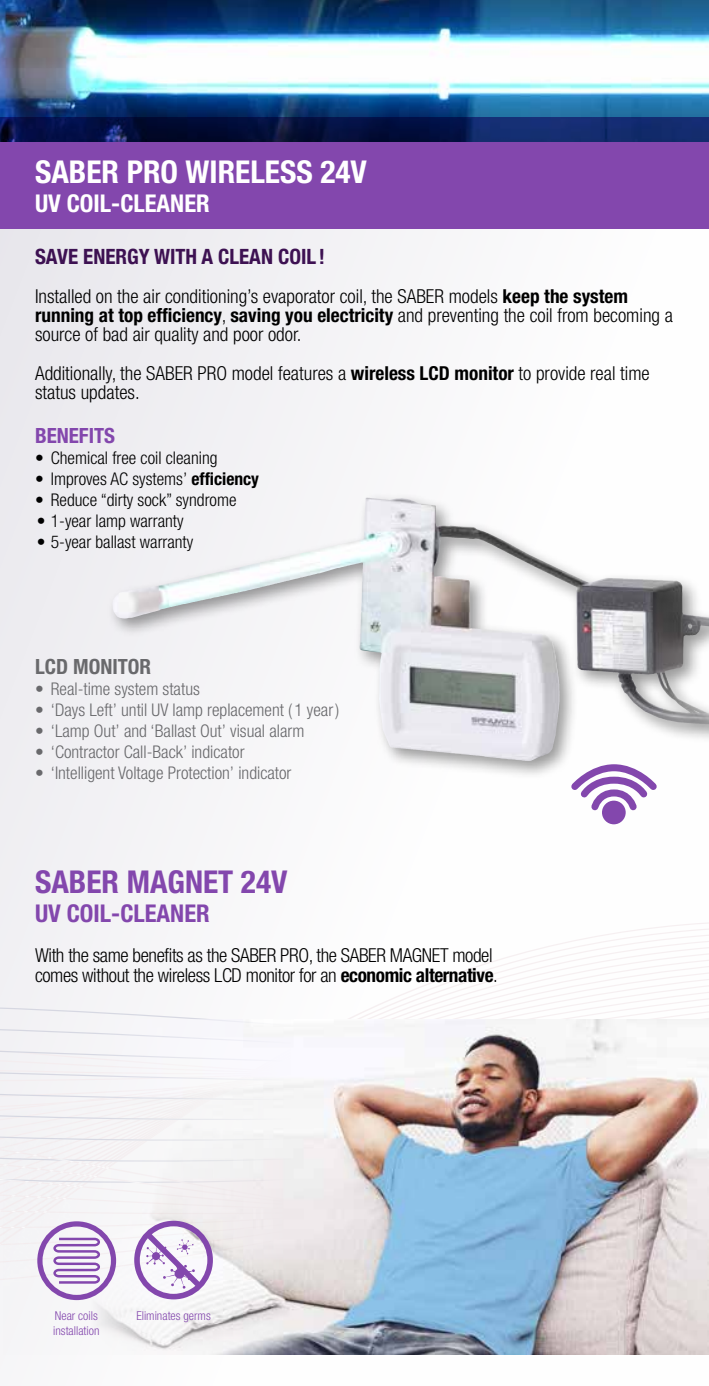
<style>
.page{position:relative;width:709px;height:1386px;background:#fff}
.page>*{position:absolute;margin:0;border:0;box-sizing:border-box;transform-origin:0 0}
.t1{font:700 condensed 31.5px "Helvetica Neue";color:#fff}
.t2{font:700 condensed 31.5px "Helvetica Neue";color:#8347ad}
.t3{font:700 condensed 24.5px "Helvetica Neue";color:#8347ad}
.t4{font:700 condensed 24.5px "Helvetica Neue";color:#fff}
.t5{font:700 condensed 21px "Helvetica Neue";color:#3d1152}
.t6{font:700 condensed 21px "Helvetica Neue";color:#69696c}
.t7{font:700 condensed 21px "Helvetica Neue";color:#8347ad}
.t8{font:300 condensed 19.25px/19.2px "Helvetica Neue";color:#000}
.t9{font:300 condensed 19.25px/19.2px "Helvetica Neue";letter-spacing:-.02em;color:#000}
.t10{font:300 condensed 17.5px "Helvetica Neue";color:#69696c}
.t11{font:300 condensed 17.5px "Helvetica Neue";color:#000}
.t12{font:300 condensed 12.25px/14.7px "Helvetica Neue";color:#8347ad}
.s1{font-weight:700}
</style>
<div class="page">
<div style="left:0;top:0;width:709px;height:1386px;background:linear-gradient(to right,#eeedf1,#fff)"></div>
<img style="left:0;top:0;width:709px;height:117px">
<img style="left:4px;top:1019px;width:705px;height:335px">
<div style="left:0;top:142px;width:709px;height:86px;background:#8347ad"></div>
<svg style="left:0;top:117px;width:709px;height:25px;background:#09194f"></svg>
<svg style="left:0;top:1112px;width:454px;height:188px"></svg>
<div style="left:602px;top:801px;width:23px;height:23px;background:#8347ad;border-radius:50%"></div>
<svg style="left:571px;top:780px;width:86px;height:34px"></svg>
<div style="left:106px;top:492px;width:603px;height:288px;background:#000;opacity:.4"></div>
<img style="left:200px;top:498px;width:166px;height:78px">
<h1 class="t1" style="left:35px;top:152px;width:333px">SABER PRO WIRELESS 24V</h1>
<p class="t4" style="left:35px;top:188px;width:176px">UV COIL-CLEANER</p>
<p class="t5" style="left:35px;top:239px;width:291px">SAVE ENERGY WITH A CLEAN COIL !</p>
<p class="t8" style="left:35px;top:286px;width:639px">Installed on the air conditioning’s evaporator coil, the SABER models <span class="s1">keep the system running at top efficiency</span>, <span class="s1">saving you electricity</span> and preventing the coil from becoming a source of bad air quality and poor odor.</p>
<p class="t8" style="left:35px;top:363px;width:616px">Additionally, the SABER PRO model features a <span class="s1">wireless LCD monitor</span> to provide real time status updates.</p>
<p class="t7" style="left:35px;top:423px;width:82px">BENEFITS</p>
<p class="t11" style="left:35px;top:448px;width:184px">• Chemical free coil cleaning</p>
<p class="t11" style="left:35px;top:469px;width:225px">• Improves AC systems’ <span class="s1">efficiency</span></p>
<p class="t11" style="left:35px;top:490px;width:203px">• Reduce “dirty sock” syndrome</p>
<p class="t11" style="left:37px;top:511px;width:148px">• 1-year lamp warranty</p>
<p class="t11" style="left:37px;top:532px;width:158px">• 5-year ballast warranty</p>
<p class="t6" style="left:35px;top:654px;width:118px">LCD MONITOR</p>
<p class="t10" style="left:35px;top:679px;width:166px">• Real-time system status</p>
<p class="t10" style="left:35px;top:700px;width:306px">• ‘Days Left’ until UV lamp replacement ( 1 year)</p>
<p class="t10" style="left:35px;top:721px;width:271px">• ‘Lamp Out’ and ‘Ballast Out’ visual alarm</p>
<p class="t10" style="left:35px;top:742px;width:211px">• ‘Contractor Call-Back’ indicator</p>
<p class="t10" style="left:35px;top:763px;width:258px">• ‘Intelligent Voltage Protection’ indicator</p>
<h1 class="t2" style="left:35px;top:863px;width:254px">SABER MAGNET 24V</h1>
<p class="t3" style="left:35px;top:899px;width:176px">UV COIL-CLEANER</p>
<p class="t9" style="left:35px;top:946px;width:464px">With the same benefits as the SABER PRO, the SABER MAGNET model comes without the wireless LCD monitor for an <span class="s1">economic alternative</span>.</p>
<p class="t12" style="left:53px;top:1308px;width:48px">Near coils installation</p>
<p class="t12" style="left:136px;top:1308px;width:76px">Eliminates germs</p>
</div>
